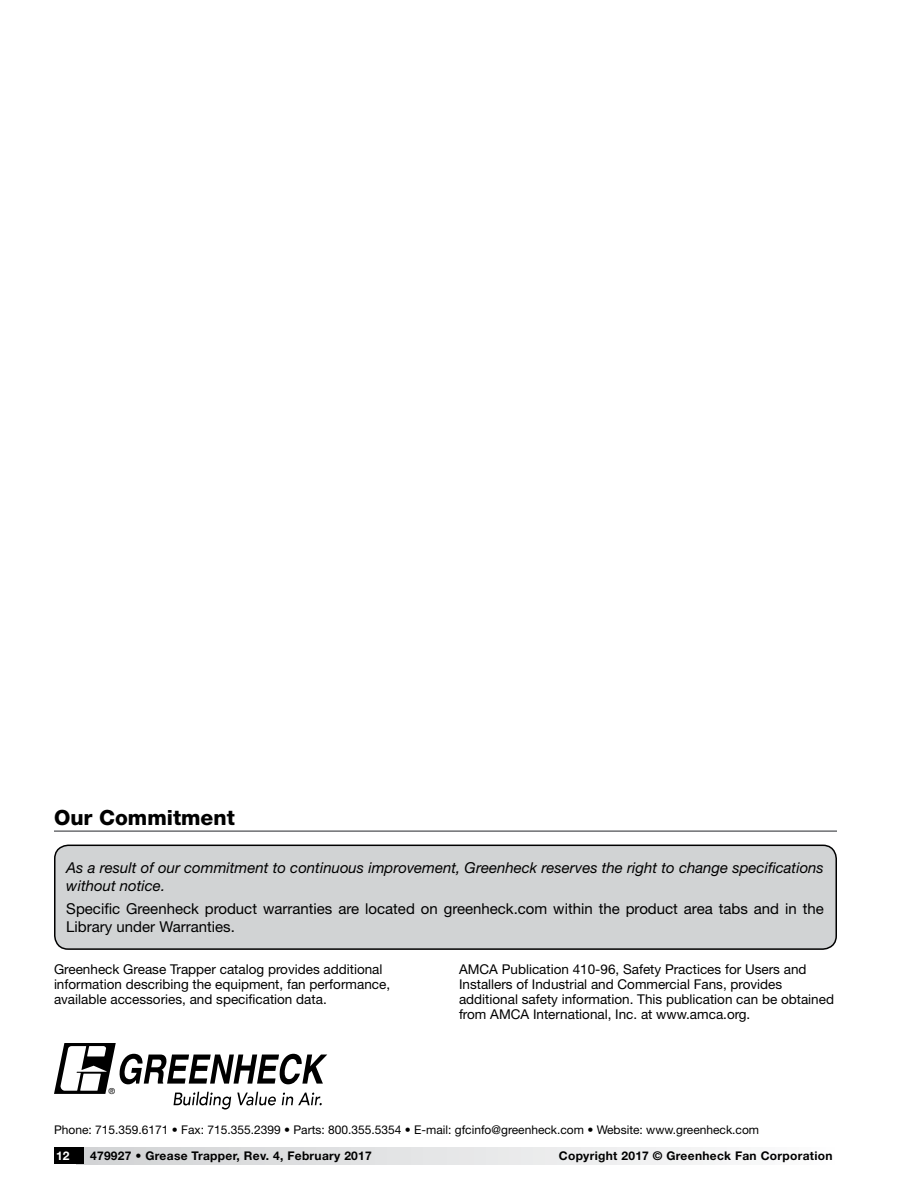
<style>
.page{position:relative;width:918px;height:1188px;background:#fff}
.page>*{position:absolute;margin:0;border:0;box-sizing:border-box;transform-origin:0 0}
.t1{font:800 21px "Helvetica Neue LT Std";color:#000}
.t2{font:15px/18px "Helvetica Neue LT Std";color:#000}
.t3{font:italic 15px/18px "Helvetica Neue LT Std";color:#000}
.t4{font:13.5px/15px "Helvetica Neue LT Std";color:#000}
.t5{font:12px "Helvetica Neue LT Std";color:#000}
.t6{font:700 12px "Helvetica Neue LT Std";letter-spacing:.025em;color:#000}
.t7{font:700 12px "Helvetica Neue LT Std";color:#fff}
.t8{font:8.25px "Helvetica";color:#000}
</style>
<div class="page">
<div style="left:77px;top:1148px;width:760px;height:16px;background:linear-gradient(to right,#d1d2d4,#fcfcfc)"></div>
<div style="left:54px;top:1148px;width:30px;height:16px;background:#000"></div>
<div style="left:55px;top:845px;width:781px;height:104px;background:#d1d3d4;border-radius:13px"></div>
<div style="left:54px;top:845px;width:783px;height:105px;border:2px solid #000;border-radius:13px"></div>
<svg style="left:54px;top:1043px;width:273px;height:67px"></svg>
<hr style="left:54px;top:830px;width:783px;height:2px;background:#6d6e71">
<h1 class="t1" style="left:54px;top:805px;width:182px">Our Commitment</h1>
<p class="t3" style="left:66px;top:858px;width:759px">As a result of our commitment to continuous improvement, Greenheck reserves the right to change specifications without notice.</p>
<p class="t2" style="left:66px;top:900px;width:759px">Specific Greenheck product warranties are located on greenheck.com within the product area tabs and in the<br>Library under Warranties.</p>
<p class="t4" style="left:54px;top:962px;width:338px">Greenheck Grease Trapper catalog provides additional information describing the equipment, fan performance, available accessories, and specification data.</p>
<p class="t4" style="left:459px;top:962px;width:377px">AMCA Publication 410-96, Safety Practices for Users and Installers of Industrial and Commercial Fans, provides additional safety information. This publication can be obtained from AMCA International, Inc. at www.amca.org.</p>
<p class="t8" style="left:109px;top:1086px;width:8px">®</p>
<p class="t5" style="left:54px;top:1123px;width:707px">Phone: 715.359.6171 • Fax: 715.355.2399 • Parts: 800.355.5354 • E-mail: gfcinfo@greenheck.com • Website: www.greenheck.com</p>
<p class="t7" style="left:56px;top:1148px;width:15px">12</p>
<p class="t6" style="left:90px;top:1148px;width:283px">479927 • Grease Trapper, Rev. 4, February 2017</p>
<p class="t6" style="left:559px;top:1148px;width:275px">Copyright 2017 © Greenheck Fan Corporation</p>
</div>
